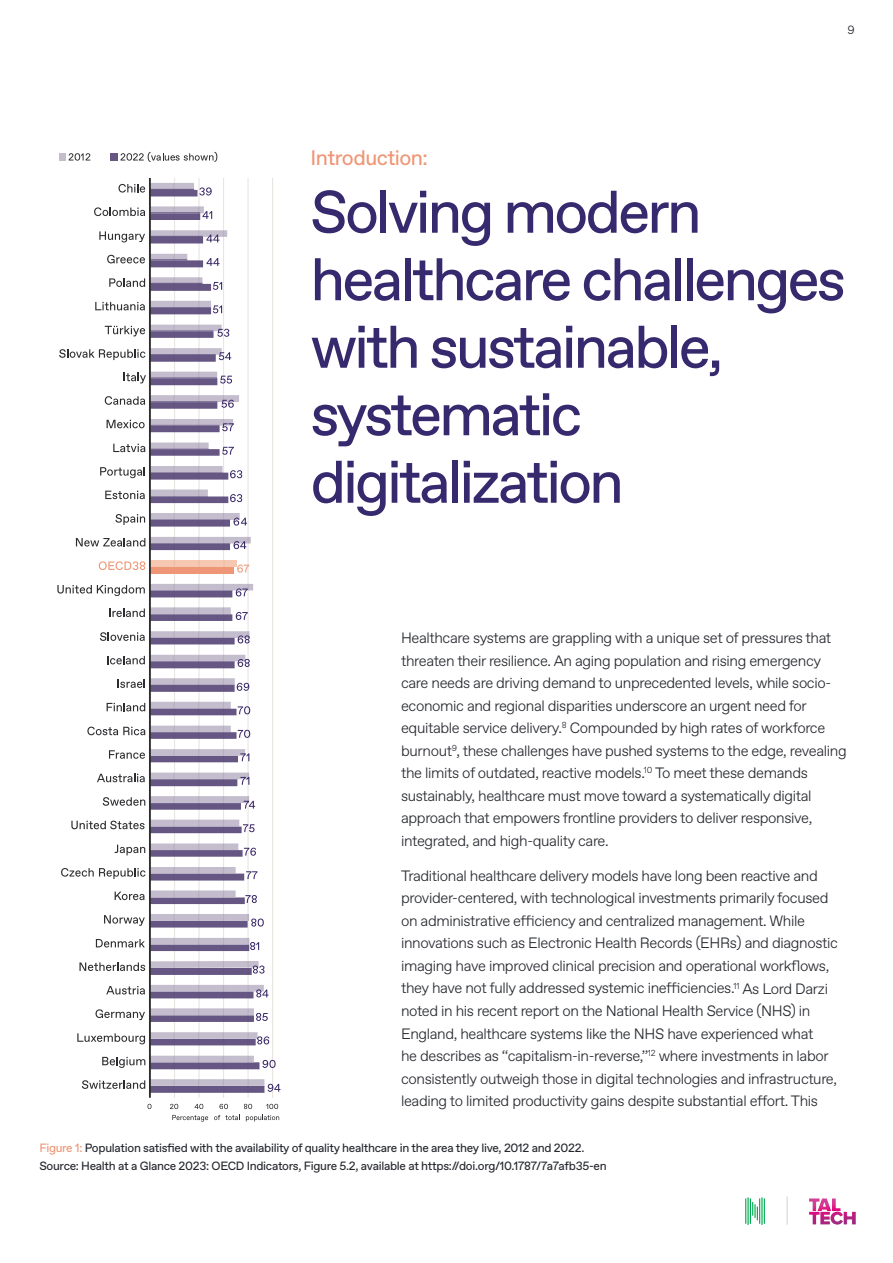
<style>
.page{position:relative;width:893px;height:1263px;background:#fff}
.page>*{position:absolute;margin:0;border:0;box-sizing:border-box;transform-origin:0 0}
.t1{font:60px/67.5px "ABC Favorit Pro";letter-spacing:-.05em;color:#37296d}
.t2{font:21px "ABC Favorit Pro";letter-spacing:-.025em;color:#ee9676}
.t3{font:300 15px/22.5px "ABC Favorit Pro";letter-spacing:-.025em;color:#26282e}
.t4{font:12px/18px "ABC Favorit Pro";letter-spacing:-.025em;color:#26282e}
.t5{font:300 12px "ABC Favorit Pro";color:#26282e}
.s1{color:#ee9676}
</style>
<div class="page">
<svg style="left:745px;top:1197px;width:20px;height:28px"></svg>
<hr style="left:786px;top:1196px;width:2px;height:29px;background:#e0e0dd">
<svg style="left:809px;top:1198px;width:47px;height:26px"></svg>
<hr style="left:174px;top:178px;width:1px;height:920px;background:#e9e6e2">
<hr style="left:198px;top:178px;width:2px;height:920px;background:#e9e6e2">
<hr style="left:223px;top:178px;width:1px;height:920px;background:#e9e6e2">
<hr style="left:247px;top:178px;width:2px;height:920px;background:#e9e6e2">
<hr style="left:272px;top:178px;width:1px;height:920px;background:#e9e6e2">
<img style="left:151px;top:183px;width:113px;height:903px">
<hr style="left:149px;top:178px;width:2px;height:920px;background:#2e2c2f">
<svg style="left:268px;top:1084px;width:12px;height:8px"></svg>
<svg style="left:262px;top:1060px;width:14px;height:8px"></svg>
<svg style="left:257px;top:1036px;width:12px;height:8px"></svg>
<svg style="left:256px;top:1013px;width:12px;height:8px"></svg>
<svg style="left:256px;top:989px;width:13px;height:8px"></svg>
<svg style="left:253px;top:965px;width:12px;height:8px"></svg>
<svg style="left:250px;top:942px;width:9px;height:8px"></svg>
<svg style="left:251px;top:918px;width:13px;height:8px"></svg>
<svg style="left:245px;top:895px;width:12px;height:8px"></svg>
<svg style="left:246px;top:871px;width:12px;height:8px"></svg>
<svg style="left:244px;top:848px;width:12px;height:8px"></svg>
<svg style="left:243px;top:824px;width:12px;height:8px"></svg>
<svg style="left:244px;top:801px;width:11px;height:8px"></svg>
<svg style="left:240px;top:777px;width:9px;height:8px"></svg>
<svg style="left:240px;top:753px;width:9px;height:8px"></svg>
<svg style="left:238px;top:730px;width:12px;height:8px"></svg>
<svg style="left:238px;top:706px;width:12px;height:8px"></svg>
<svg style="left:237px;top:683px;width:12px;height:8px"></svg>
<svg style="left:238px;top:659px;width:12px;height:8px"></svg>
<svg style="left:238px;top:635px;width:12px;height:8px"></svg>
<svg style="left:236px;top:612px;width:12px;height:8px"></svg>
<svg style="left:236px;top:588px;width:12px;height:8px"></svg>
<svg style="left:237px;top:564px;width:12px;height:9px"></svg>
<svg style="left:234px;top:541px;width:12px;height:8px"></svg>
<svg style="left:234px;top:517px;width:13px;height:9px"></svg>
<svg style="left:230px;top:494px;width:12px;height:8px"></svg>
<svg style="left:230px;top:470px;width:12px;height:8px"></svg>
<svg style="left:222px;top:447px;width:12px;height:8px"></svg>
<svg style="left:222px;top:423px;width:12px;height:8px"></svg>
<svg style="left:221px;top:400px;width:13px;height:8px"></svg>
<svg style="left:220px;top:376px;width:12px;height:8px"></svg>
<svg style="left:219px;top:352px;width:12px;height:8px"></svg>
<svg style="left:217px;top:329px;width:12px;height:8px"></svg>
<svg style="left:213px;top:305px;width:9px;height:8px"></svg>
<svg style="left:213px;top:282px;width:9px;height:8px"></svg>
<svg style="left:206px;top:258px;width:13px;height:8px"></svg>
<svg style="left:206px;top:235px;width:13px;height:7px"></svg>
<svg style="left:202px;top:211px;width:10px;height:8px"></svg>
<svg style="left:199px;top:187px;width:13px;height:8px"></svg>
<svg style="left:147px;top:1104px;width:5px;height:5px"></svg>
<svg style="left:170px;top:1104px;width:8px;height:5px"></svg>
<svg style="left:195px;top:1104px;width:8px;height:5px"></svg>
<svg style="left:219px;top:1104px;width:9px;height:5px"></svg>
<svg style="left:244px;top:1104px;width:8px;height:5px"></svg>
<svg style="left:266px;top:1104px;width:12px;height:5px"></svg>
<svg style="left:172px;top:1115px;width:36px;height:7px"></svg>
<svg style="left:214px;top:1115px;width:26px;height:5px"></svg>
<svg style="left:246px;top:1115px;width:33px;height:6px"></svg>
<svg style="left:82px;top:1080px;width:63px;height:9px"></svg>
<svg style="left:102px;top:1057px;width:43px;height:11px"></svg>
<svg style="left:77px;top:1033px;width:68px;height:11px"></svg>
<svg style="left:95px;top:1009px;width:50px;height:11px"></svg>
<svg style="left:106px;top:986px;width:39px;height:8px"></svg>
<svg style="left:79px;top:962px;width:66px;height:9px"></svg>
<svg style="left:96px;top:939px;width:49px;height:8px"></svg>
<svg style="left:104px;top:915px;width:41px;height:11px"></svg>
<svg style="left:115px;top:892px;width:29px;height:8px"></svg>
<svg style="left:61px;top:868px;width:84px;height:11px"></svg>
<svg style="left:115px;top:845px;width:30px;height:10px"></svg>
<svg style="left:71px;top:821px;width:74px;height:8px"></svg>
<svg style="left:103px;top:797px;width:42px;height:9px"></svg>
<svg style="left:97px;top:774px;width:48px;height:8px"></svg>
<svg style="left:109px;top:750px;width:36px;height:9px"></svg>
<svg style="left:87px;top:727px;width:58px;height:8px"></svg>
<svg style="left:107px;top:703px;width:38px;height:8px"></svg>
<svg style="left:117px;top:679px;width:28px;height:9px"></svg>
<svg style="left:107px;top:656px;width:38px;height:8px"></svg>
<svg style="left:100px;top:632px;width:45px;height:9px"></svg>
<svg style="left:109px;top:608px;width:36px;height:9px"></svg>
<svg style="left:57px;top:585px;width:88px;height:11px"></svg>
<svg style="left:99px;top:561px;width:46px;height:9px"></svg>
<svg style="left:76px;top:538px;width:69px;height:8px"></svg>
<svg style="left:115px;top:514px;width:30px;height:11px"></svg>
<svg style="left:105px;top:491px;width:40px;height:8px"></svg>
<svg style="left:100px;top:467px;width:45px;height:11px"></svg>
<svg style="left:113px;top:444px;width:32px;height:8px"></svg>
<svg style="left:107px;top:420px;width:38px;height:8px"></svg>
<svg style="left:105px;top:396px;width:40px;height:9px"></svg>
<svg style="left:124px;top:373px;width:22px;height:10px"></svg>
<svg style="left:59px;top:349px;width:86px;height:11px"></svg>
<svg style="left:105px;top:326px;width:40px;height:10px"></svg>
<svg style="left:95px;top:302px;width:50px;height:8px"></svg>
<svg style="left:109px;top:278px;width:36px;height:9px"></svg>
<svg style="left:107px;top:255px;width:38px;height:8px"></svg>
<svg style="left:99px;top:231px;width:46px;height:11px"></svg>
<svg style="left:94px;top:207px;width:51px;height:9px"></svg>
<svg style="left:118px;top:184px;width:27px;height:9px"></svg>
<svg style="left:59px;top:153px;width:31px;height:8px"></svg>
<svg style="left:111px;top:152px;width:106px;height:10px"></svg>
<p class="t5" style="left:847px;top:23px;width:9px">9</p>
<h2 class="t2" style="left:310px;top:146px;width:119px">Introduction:</h2>
<h1 class="t1" style="left:310px;top:180px;width:537px">Solving modern healthcare challenges with sustainable, systematic digitalization</h1>
<p class="t3" style="left:401px;top:627px;width:447px">Healthcare systems are grappling with a unique set of pressures that threaten their resilience. An aging population and rising emergency care needs are driving demand to unprecedented levels, while socio&shy;economic and regional disparities underscore an urgent need for equitable service delivery.<sup>8</sup> Compounded by high rates of workforce burnout<sup>9</sup>, these challenges have pushed systems to the edge, revealing the limits of outdated, reactive models.<sup>10</sup> To meet these demands sustainably, healthcare must move toward a systematically digital approach that empowers frontline providers to deliver responsive, integrated, and high-quality care.</p>
<p class="t3" style="left:401px;top:865px;width:438px">Traditional healthcare delivery models have long been reactive and provider-centered, with technological investments primarily focused on administrative efficiency and centralized management. While innovations such as Electronic Health Records (EHRs) and diagnostic imaging have improved clinical precision and operational workflows, they have not fully addressed systemic inefficiencies.<sup>11</sup> As Lord Darzi noted in his recent report on the National Health Service (NHS) in England, healthcare systems like the NHS have experienced what<br>he describes as “capitalism-in-reverse,”<sup>12</sup> where investments in labor consistently outweigh those in digital technologies and infrastructure, leading to limited productivity gains despite substantial effort. This</p>
<p class="t4" style="left:39px;top:1139px;width:569px"><span class="s1">Figure 1:</span> Population satisfied with the availability of quality healthcare in the area they live, 2012 and 2022.<br>Source: Health at a Glance 2023: OECD Indicators, Figure 5.2, available at https://doi.org/10.1787/7a7afb35-en</p>
</div>
